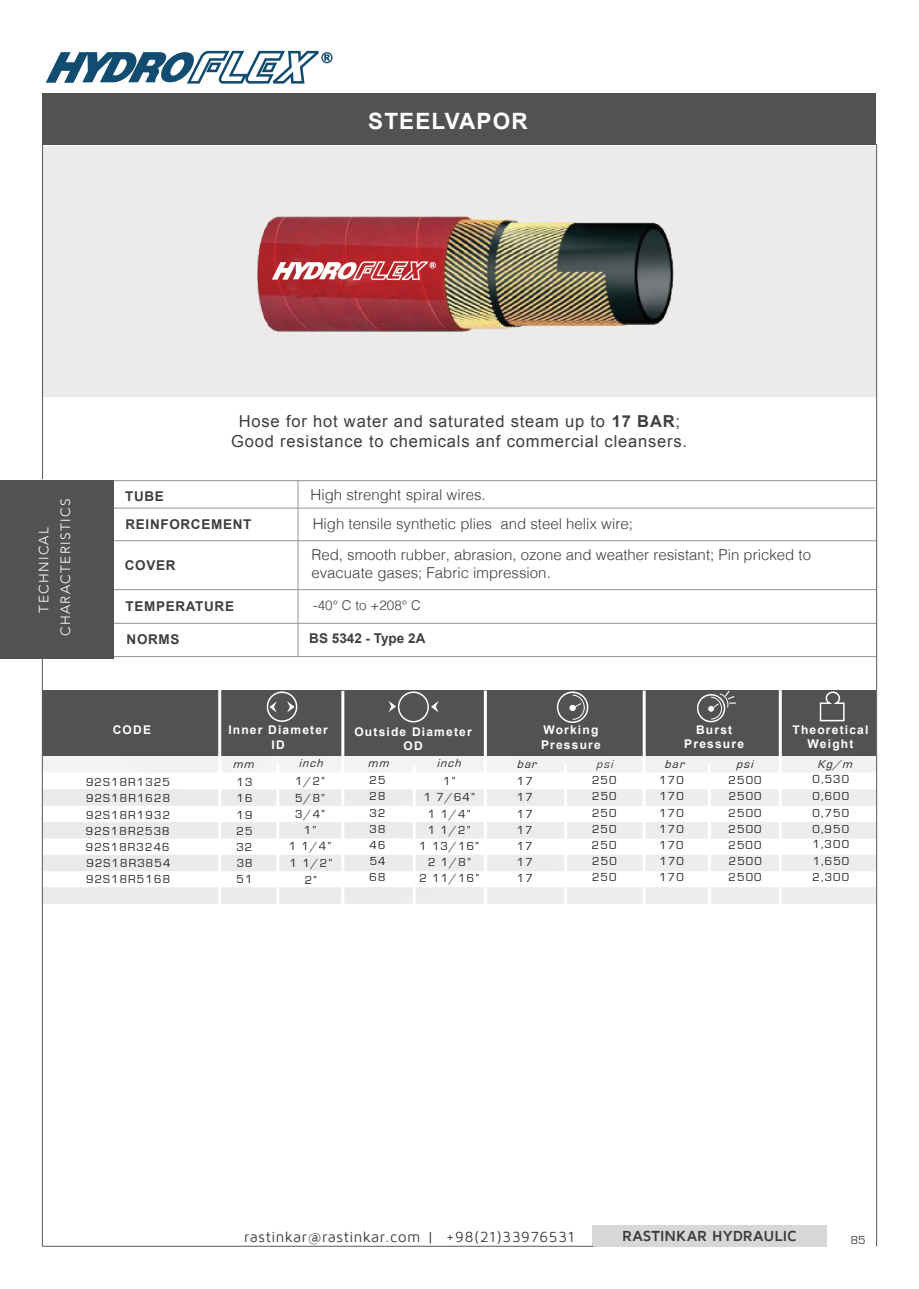
<style>
.page{position:relative;width:919px;height:1289px;background:#fff}
.page>*{position:absolute;margin:0;border:0;box-sizing:border-box;transform-origin:0 0}
.t1{font:700 22.5px "Arial";letter-spacing:.05em;color:#fff}
.t2{font:16.5px/19.8px "Arial";letter-spacing:.05em;color:#3e3e3f;text-align:center}
.t3{font:300 15px/31px "Helvetica";color:#3e3e3f}
.t4{font:15px "Maven Pro";letter-spacing:.035em;color:#3e3e3f}
.t5{font:700 15px "Maven Pro";color:#3a3b3a}
.t6{font:700 13.5px/28.3px "Arial";letter-spacing:.05em;color:#3e3e3f}
.t7{font:300 13.5px/21.6px "Avenir";letter-spacing:.1em;color:#fff;text-align:center}
.t8{font:300 13.5px "Helvetica";color:#3e3e3f}
.t9{font:700 13.5px "Arial";color:#3e3e3f}
.t10{font:12px "Eurostile";letter-spacing:.1em;color:#231f20}
.t11{font:700 12px/14.4px "Arial";letter-spacing:.1em;color:#fff;text-align:center}
.t12{font:italic 12px "Eurostile";color:#231f20}
.t13{font:italic 12px "Eurostile";color:#3e3e3f}
.t14{font:12px "Eurostile";color:#3e3e3f}
.s1{font-weight:700}
</style>
<div class="page">
<div style="left:592px;top:1225px;width:235px;height:21px;background:#d6d7d8"></div>
<hr style="left:43px;top:1245px;width:550px;height:1px;background:#57585a">
<div style="left:43px;top:146px;width:833px;height:250px;background:#edebea"></div>
<div style="left:0;top:480px;width:114px;height:178px;background:#545151"></div>
<div style="left:43px;top:94px;width:833px;height:51px;background:#545151"></div>
<div style="left:43px;top:690px;width:833px;height:65px;background:#545151"></div>
<hr style="left:114px;top:480px;width:762px;height:1px;background:#939598">
<hr style="left:114px;top:623px;width:762px;height:1px;background:#939598">
<hr style="left:114px;top:656px;width:762px;height:1px;background:#939598">
<hr style="left:298px;top:480px;width:1px;height:176px;background:#939598">
<hr style="left:114px;top:508px;width:760px;height:1px;background:#939598">
<hr style="left:114px;top:540px;width:762px;height:1px;background:#939598">
<hr style="left:114px;top:589px;width:762px;height:1px;background:#939598">
<div style="left:267px;top:691px;width:30px;height:31px;border:2px solid #fff;border-radius:50%"></div>
<svg style="left:287px;top:701px;width:7px;height:11px"></svg>
<svg style="left:269px;top:701px;width:8px;height:11px"></svg>
<div style="left:398px;top:691px;width:31px;height:31px;border:2px solid #fff;border-radius:50%"></div>
<svg style="left:388px;top:701px;width:8px;height:11px"></svg>
<svg style="left:431px;top:701px;width:7px;height:11px"></svg>
<div style="left:556px;top:691px;width:32px;height:32px;border:2px solid #fff;border-radius:50%"></div>
<svg style="left:569px;top:694px;width:16px;height:26px"></svg>
<div style="left:696px;top:694px;width:29px;height:28px;border:2px solid #fff;border-radius:50%"></div>
<svg style="left:708px;top:690px;width:28px;height:29px"></svg>
<svg style="left:819px;top:691px;width:26px;height:31px"></svg>
<hr style="left:218px;top:687px;width:3px;height:391px;background:#fff">
<hr style="left:341px;top:691px;width:3px;height:379px;background:#fff">
<hr style="left:484px;top:690px;width:3px;height:380px;background:#fff">
<hr style="left:642px;top:690px;width:3px;height:380px;background:#fff">
<hr style="left:778px;top:690px;width:3px;height:380px;background:#fff">
<hr style="left:876px;top:144px;width:1px;height:1102px;background:#57585a">
<hr style="left:42px;top:657px;width:1px;height:589px;background:#57585a">
<hr style="left:42px;top:145px;width:1px;height:334px;background:#57585a">
<svg style="left:46px;top:51px;width:286px;height:33px"></svg>
<img style="left:245px;top:216px;width:440px;height:181px">
<h1 class="t1" style="left:368px;top:106px;width:161px">STEELVAPOR</h1>
<p class="t7" style="left:33px;top:636px;width:139px;rotate:-90deg">TECHNICAL<br>CHARACTERISTICS</p>
<h2 class="t2" style="left:231px;top:412px;width:457px">Hose for hot water and saturated steam up to <span class="s1">17 BAR</span>;<br>Good resistance to chemicals anf commercial cleansers.</h2>
<p class="t6" style="left:125px;top:482px;width:128px">TUBE<br>REINFORCEMENT</p>
<p class="t6" style="left:125px;top:552px;width:52px">COVER</p>
<p class="t6" style="left:125px;top:592px;width:110px">TEMPERATURE</p>
<p class="t6" style="left:127px;top:625px;width:54px">NORMS</p>
<p class="t3" style="left:310px;top:478px;width:177px">High strenght spiral wires.</p>
<p class="t3" style="left:311px;top:507px;width:501px">High tensile synthetic plies and steel helix wire;<br>Red, smooth rubber, abrasion, ozone and weather resistant; Pin pricked to</p>
<p class="t3" style="left:311px;top:556px;width:241px">evacuate gases; Fabric impression.</p>
<p class="t8" style="left:313px;top:593px;width:109px">-40° C to +208° C</p>
<p class="t9" style="left:309px;top:629px;width:118px">BS 5342 - Type 2A</p>
<p class="t11" style="left:113px;top:723px;width:40px">CODE</p>
<p class="t11" style="left:228px;top:723px;width:101px">Inner Diameter<br>ID</p>
<p class="t11" style="left:354px;top:725px;width:119px">Outside Diameter<br>OD</p>
<p class="t11" style="left:541px;top:723px;width:61px;text-align:left">Working<br>Pressure</p>
<p class="t11" style="left:684px;top:722px;width:61px">Burst<br>Pressure</p>
<p class="t11" style="left:792px;top:722px;width:77px">Theoretical<br>Weight</p>
<p class="t12" style="left:233px;top:757px;width:26px">mm</p>
<p class="t12" style="left:299px;top:757px;width:29px">inch</p>
<p class="t12" style="left:368px;top:757px;width:26px">mm</p>
<p class="t12" style="left:437px;top:757px;width:29px">inch</p>
<p class="t12" style="left:516px;top:757px;width:25px">bar</p>
<p class="t13" style="left:596px;top:757px;width:22px">psi</p>
<p class="t12" style="left:664px;top:757px;width:25px">bar</p>
<p class="t12" style="left:736px;top:757px;width:22px">psi</p>
<p class="t12" style="left:817px;top:757px;width:40px">Kg/ m</p>
<p class="t10" style="left:86px;top:775px;width:85px">92S18R1325</p>
<p class="t10" style="left:236px;top:775px;width:17px">13</p>
<p class="t10" style="left:295px;top:774px;width:31px">1/2”</p>
<p class="t10" style="left:369px;top:773px;width:17px">25</p>
<p class="t10" style="left:443px;top:774px;width:14px">1”</p>
<p class="t10" style="left:516px;top:774px;width:17px">17</p>
<p class="t10" style="left:592px;top:773px;width:26px">250</p>
<p class="t10" style="left:659px;top:773px;width:26px">170</p>
<p class="t10" style="left:728px;top:773px;width:34px">2500</p>
<p class="t10" style="left:812px;top:773px;width:38px">0,530</p>
<p class="t10" style="left:86px;top:791px;width:85px">92S18R1628</p>
<p class="t10" style="left:236px;top:791px;width:17px">16</p>
<p class="t10" style="left:295px;top:791px;width:31px">5/8”</p>
<p class="t10" style="left:369px;top:790px;width:17px">28</p>
<p class="t10" style="left:423px;top:790px;width:53px">1 7/64”</p>
<p class="t10" style="left:517px;top:790px;width:17px">17</p>
<p class="t10" style="left:592px;top:790px;width:26px">250</p>
<p class="t10" style="left:659px;top:790px;width:26px">170</p>
<p class="t10" style="left:728px;top:790px;width:34px">2500</p>
<p class="t10" style="left:812px;top:789px;width:38px">0,600</p>
<p class="t10" style="left:86px;top:808px;width:85px">92S18R1932</p>
<p class="t10" style="left:236px;top:808px;width:17px">19</p>
<p class="t10" style="left:295px;top:808px;width:31px">3/4”</p>
<p class="t10" style="left:369px;top:806px;width:17px">32</p>
<p class="t10" style="left:428px;top:807px;width:44px">1 1/4”</p>
<p class="t10" style="left:516px;top:807px;width:17px">17</p>
<p class="t10" style="left:592px;top:806px;width:26px">250</p>
<p class="t10" style="left:659px;top:806px;width:26px">170</p>
<p class="t10" style="left:728px;top:806px;width:34px">2500</p>
<p class="t10" style="left:812px;top:806px;width:38px">0,750</p>
<p class="t10" style="left:86px;top:824px;width:85px">92S18R2538</p>
<p class="t10" style="left:236px;top:824px;width:17px">25</p>
<p class="t10" style="left:304px;top:823px;width:14px">1”</p>
<p class="t10" style="left:369px;top:822px;width:17px">38</p>
<p class="t10" style="left:428px;top:823px;width:44px">1 1/2”</p>
<p class="t10" style="left:516px;top:823px;width:17px">17</p>
<p class="t10" style="left:592px;top:822px;width:26px">250</p>
<p class="t10" style="left:659px;top:822px;width:26px">170</p>
<p class="t10" style="left:728px;top:822px;width:34px">2500</p>
<p class="t10" style="left:812px;top:822px;width:38px">0,950</p>
<p class="t10" style="left:86px;top:840px;width:85px">92S18R3246</p>
<p class="t10" style="left:236px;top:840px;width:17px">32</p>
<p class="t10" style="left:288px;top:839px;width:44px">1 1/4”</p>
<p class="t10" style="left:369px;top:838px;width:17px">46</p>
<p class="t10" style="left:419px;top:839px;width:61px">1 13/16”</p>
<p class="t10" style="left:516px;top:839px;width:17px">17</p>
<p class="t10" style="left:592px;top:838px;width:26px">250</p>
<p class="t10" style="left:659px;top:838px;width:26px">170</p>
<p class="t10" style="left:728px;top:838px;width:34px">2500</p>
<p class="t10" style="left:812px;top:838px;width:38px">1,300</p>
<p class="t10" style="left:428px;top:855px;width:44px">2 1/8”</p>
<p class="t10" style="left:592px;top:854px;width:26px">250</p>
<p class="t10" style="left:659px;top:854px;width:26px">170</p>
<p class="t10" style="left:728px;top:854px;width:34px">2500</p>
<p class="t10" style="left:812px;top:854px;width:38px">1,650</p>
<p class="t10" style="left:86px;top:856px;width:85px">92S18R3854</p>
<p class="t10" style="left:237px;top:856px;width:17px">38</p>
<p class="t10" style="left:289px;top:856px;width:44px">1 1/2”</p>
<p class="t10" style="left:370px;top:854px;width:17px">54</p>
<p class="t10" style="left:517px;top:855px;width:17px">17</p>
<p class="t10" style="left:305px;top:873px;width:14px">2”</p>
<p class="t10" style="left:86px;top:872px;width:85px">92S18R5168</p>
<p class="t10" style="left:236px;top:872px;width:17px">51</p>
<p class="t10" style="left:369px;top:871px;width:17px">68</p>
<p class="t10" style="left:419px;top:871px;width:61px">2 11/16”</p>
<p class="t10" style="left:517px;top:871px;width:17px">17</p>
<p class="t10" style="left:592px;top:871px;width:26px">250</p>
<p class="t10" style="left:659px;top:871px;width:26px">170</p>
<p class="t10" style="left:728px;top:871px;width:34px">2500</p>
<p class="t10" style="left:812px;top:870px;width:38px">2,300</p>
<p class="t4" style="left:244px;top:1228px;width:332px">rastinkar@rastinkar.com | +98(21)33976531</p>
<p class="t5" style="left:622px;top:1227px;width:176px">RASTINKAR HYDRAULIC</p>
<p class="t14" style="left:850px;top:1233px;width:16px">85</p>
</div>
